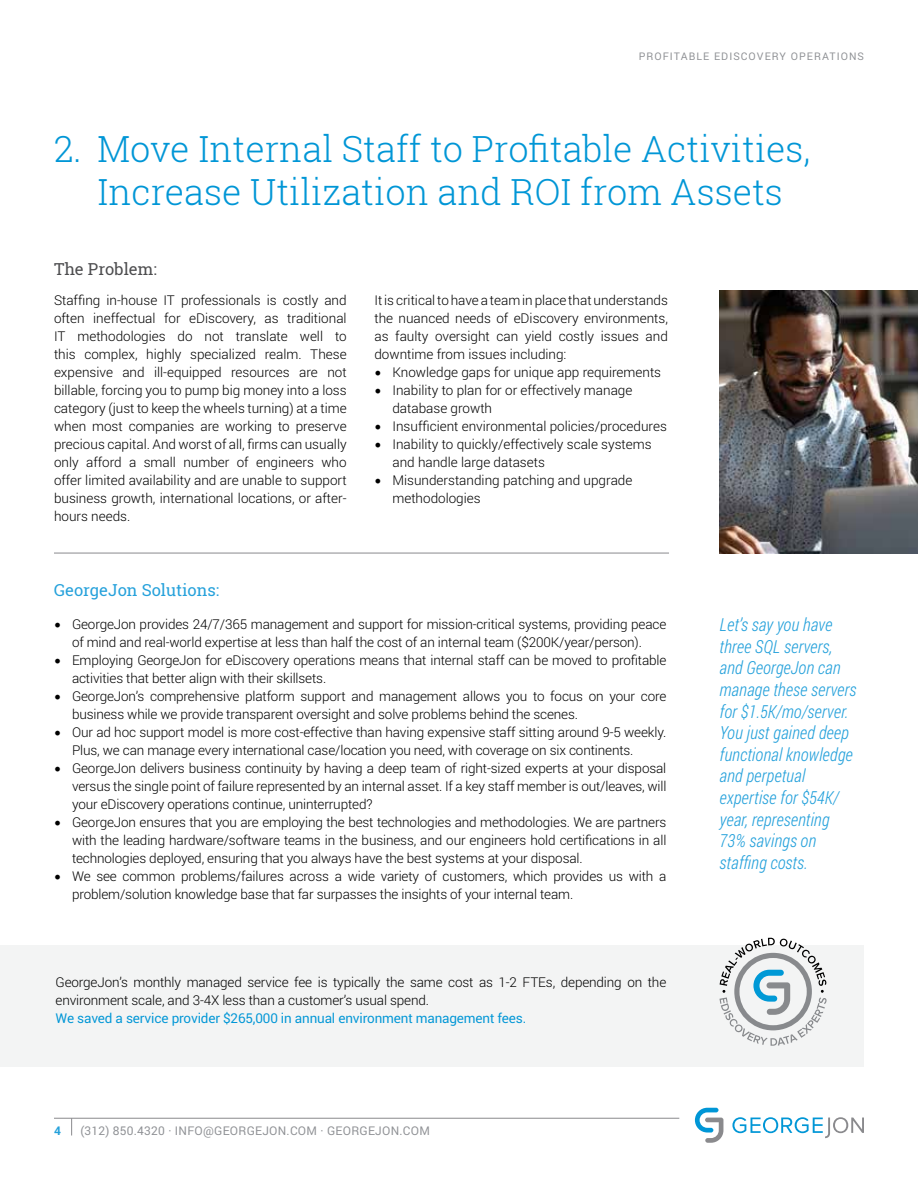
<style>
.page{position:relative;width:918px;height:1188px;background:#fff}
.page>*{position:absolute;margin:0;border:0;box-sizing:border-box;transform-origin:0 0}
.t1{font:300 36px/43.2px "Roboto Slab";color:#0096d6;text-align:center}
.t2{font:italic 300 18px/21.6px "Roboto Condensed";color:#25a1db}
.t3{font:16.5px "Roboto Slab";color:#25a1db}
.t4{font:16.5px "Roboto Slab";color:#4d4d4f}
.t5{font:300 13.5px/18px "Roboto";letter-spacing:-.01em;color:#000}
.t6{font:13.5px "Roboto";letter-spacing:-.01em;color:#0096d6}
.t7{font:12px "Roboto";letter-spacing:.02em;color:#8e9094}
.t8{font:700 12px "Roboto";color:#25a1db}
.t9{font:10.5px "Roboto";letter-spacing:.1em;color:#8e9094}
.s1{font-family:"Minion Pro";font-weight:400;font-size:18px}
</style>
<div class="page">
<svg style="left:695px;top:1108px;width:28px;height:35px"></svg>
<svg style="left:732px;top:1117px;width:132px;height:21px"></svg>
<hr style="left:54px;top:1118px;width:625px;height:1px;background:#8a8a8d">
<svg style="left:71px;top:1119px;width:1px;height:17px"></svg>
<img style="left:720px;top:291px;width:198px;height:262px">
<hr style="left:54px;top:553px;width:615px;height:1px;background:#8a8a8d">
<div style="left:0;top:945px;width:864px;height:122px;background:#f3f4f4"></div>
<svg style="left:719px;top:938px;width:108px;height:108px"></svg>
<p class="t9" style="left:639px;top:49px;width:227px">PROFITABLE EDISCOVERY OPERATIONS</p>
<h1 class="t1" style="left:54px;top:127px;width:758px">2. Move Internal Staff to Profitable Activities,<br>Increase Utilization and ROI from Assets</h1>
<p class="t4" style="left:54px;top:258px;width:104px">The Problem:</p>
<p class="t5" style="left:54px;top:290px;width:294px;text-align:justify">Staffing in-house IT professionals is costly and often ineffectual for eDiscovery, as traditional IT methodologies do not translate well to this complex, highly specialized realm. These expensive and ill-equipped resources are not billable, forcing you to pump big money into a loss category (just to keep the wheels turning) at a time when most companies are working to preserve precious capital. And worst of all, firms can usually only afford a small number of engineers who offer limited availability and are unable to support business growth, international locations, or after&shy;hours needs.</p>
<p class="t5" style="left:374px;top:290px;width:295px;text-align:justify">It is critical to have a team in place that understands the nuanced needs of eDiscovery environments, as faulty oversight can yield costly issues and downtime from issues including:</p>
<p class="t5" style="left:374px;top:362px;width:288px"><span class="s1">•</span> Knowledge gaps for unique app requirements</p>
<p class="t5" style="left:392px;top:380px;width:241px;text-indent:-18px"><span class="s1">•</span> Inability to plan for or effectively manage database growth</p>
<p class="t5" style="left:374px;top:416px;width:294px"><span class="s1">•</span> Insufficient environmental policies/procedures</p>
<p class="t5" style="left:392px;top:434px;width:261px;text-indent:-18px"><span class="s1">•</span> Inability to quickly/effectively scale systems and handle large datasets</p>
<p class="t5" style="left:392px;top:470px;width:242px;text-indent:-18px"><span class="s1">•</span> Misunderstanding patching and upgrade methodologies</p>
<p class="t3" style="left:54px;top:579px;width:167px">GeorgeJon Solutions:</p>
<p class="t5" style="left:54px;top:615px;width:614px;text-align:center"><span class="s1">•</span> GeorgeJon provides 24/7/365 management and support for mission-critical systems, providing peace of mind and real-world expertise at less than half the cost of an internal team ($200K/year/person).</p>
<p class="t5" style="left:72px;top:651px;width:596px;text-indent:-18px"><span class="s1">•</span> Employing GeorgeJon for eDiscovery operations means that internal staff can be moved to profitable activities that better align with their skillsets.</p>
<p class="t5" style="left:72px;top:687px;width:596px;text-indent:-18px"><span class="s1">•</span> GeorgeJon’s comprehensive platform support and management allows you to focus on your core business while we provide transparent oversight and solve problems behind the scenes.</p>
<p class="t5" style="left:72px;top:723px;width:596px;text-indent:-18px"><span class="s1">•</span> Our ad hoc support model is more cost-effective than having expensive staff sitting around 9-5 weekly.<br>Plus, we can manage every international case/location you need, with coverage on six continents.</p>
<p class="t5" style="left:72px;top:759px;width:596px;text-align:justify;text-indent:-18px"><span class="s1">•</span> GeorgeJon delivers business continuity by having a deep team of right-sized experts at your disposal versus the single point of failure represented by an internal asset. If a key staff member is out/leaves, will your eDiscovery operations continue, uninterrupted?</p>
<p class="t5" style="left:72px;top:813px;width:596px;text-align:justify;text-indent:-18px"><span class="s1">•</span> GeorgeJon ensures that you are employing the best technologies and methodologies. We are partners with the leading hardware/software teams in the business, and our engineers hold certifications in all technologies deployed, ensuring that you always have the best systems at your disposal.</p>
<p class="t5" style="left:72px;top:867px;width:596px;text-indent:-18px"><span class="s1">•</span> We see common problems/failures across a wide variety of customers, which provides us with a problem/solution knowledge base that far surpasses the insights of your internal team.</p>
<p class="t5" style="left:56px;top:972px;width:612px">GeorgeJon’s monthly managed service fee is typically the same cost as 1-2 FTEs, depending on the environment scale, and 3-4X less than a customer’s usual spend.</p>
<p class="t6" style="left:56px;top:1008px;width:472px">We saved a service provider $265,000 in annual environment management fees.</p>
<p class="t8" style="left:54px;top:1123px;width:8px">4</p>
<p class="t7" style="left:80px;top:1122px;width:351px">(312) 850.4320 · INFO@GEORGEJON.COM · GEORGEJON.COM</p>
<h2 class="t2" style="left:720px;top:613px;width:138px">Let’s say you have three SQL servers, and GeorgeJon can manage these servers for $1.5K/mo/server.<br>You just gained deep functional knowledge and perpetual expertise for $54K/ year, representing<br>73% savings on staffing costs.</h2>
</div>
